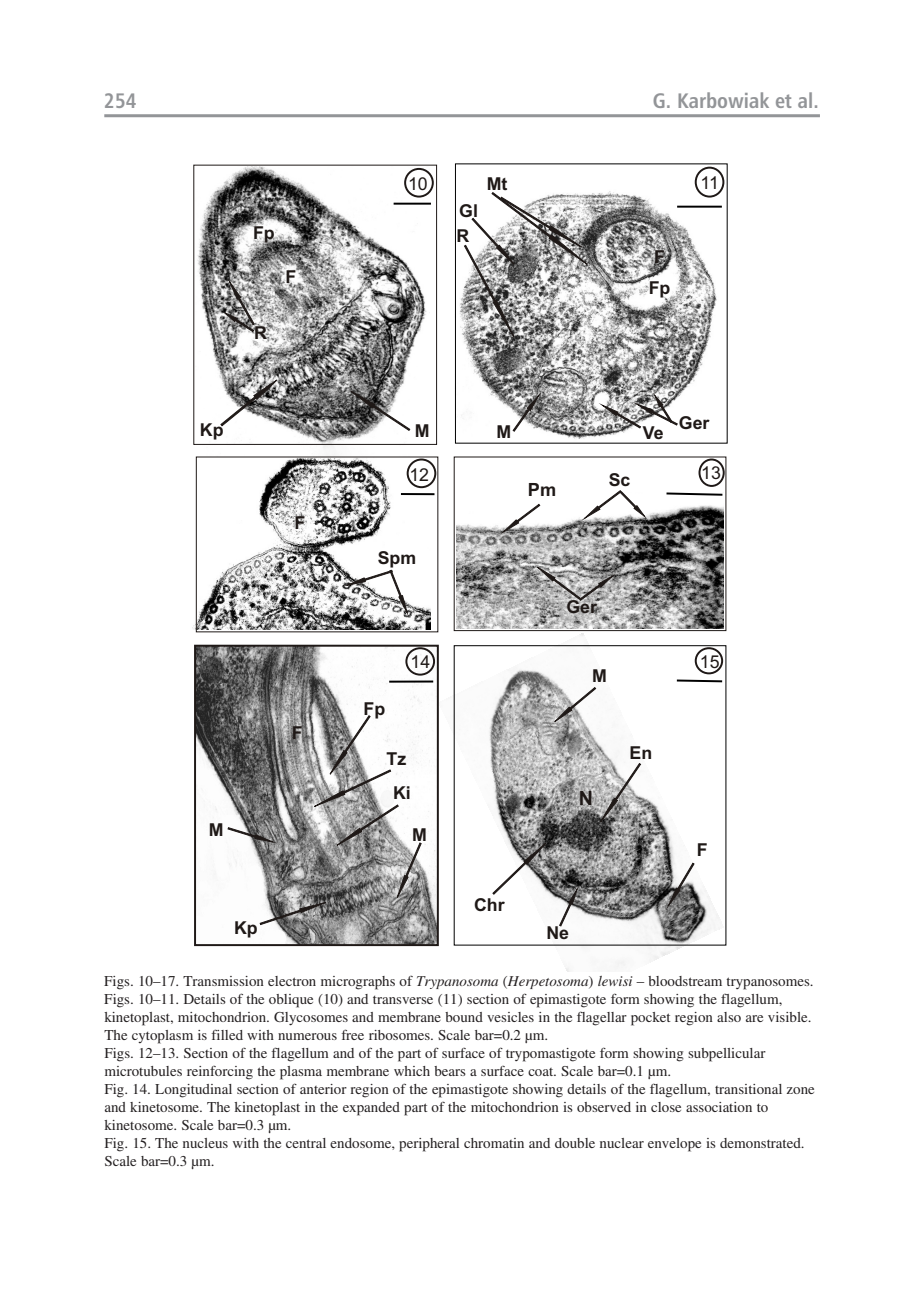
<style>
.page{position:relative;width:920px;height:1290px;background:#fff}
.page>*{position:absolute;margin:0;border:0;box-sizing:border-box;transform-origin:0 0}
.t1{font:21px "Humnst 777 Cn PL Bold A";color:#939598}
.t2{font:19.65px "Arial Bold+FEJDZK";color:#1f1917}
.t3{font:18.15px "Arial Bold+FEJDZK";color:#1f1917}
.t4{font:17.7px/25.2px "Arial Bold+FEJDZK";color:#1f1917}
.t5{font:17.7px "Arial+SCCFYK";color:#1f1917}
.t6{font:15px/18px "Toronto";color:#231f20}
.s1{font-style:italic}
</style>
<div class="page">
<hr style="left:104px;top:114px;width:716px;height:3px;background:#939598">
<img style="left:195px;top:167px;width:234px;height:290px">
<img style="left:454px;top:180px;width:268px;height:261px">
<img style="left:197px;top:648px;width:239px;height:295px">
<img style="left:192px;top:457px;width:238px;height:172px">
<div style="left:454px;top:457px;width:272px;height:174px;border:1px solid #1f1917"></div>
<div style="left:194px;top:645px;width:245px;height:301px;border:2px solid #1f1917"></div>
<svg style="left:221px;top:380px;width:56px;height:46px"></svg>
<svg style="left:350px;top:391px;width:60px;height:40px"></svg>
<svg style="left:224px;top:281px;width:30px;height:51px"></svg>
<svg style="left:347px;top:570px;width:60px;height:43px"></svg>
<svg style="left:513px;top:395px;width:26px;height:36px"></svg>
<svg style="left:602px;top:395px;width:75px;height:33px"></svg>
<svg style="left:464px;top:192px;width:123px;height:145px"></svg>
<div style="left:405px;top:169px;width:28px;height:28px;background:#fff;border-radius:50%"></div>
<div style="left:404px;top:168px;width:30px;height:30px;border:2px solid #1f1917;border-radius:50%"></div>
<div style="left:696px;top:168px;width:27px;height:29px;background:#fff;border-radius:50%"></div>
<div style="left:695px;top:167px;width:29px;height:31px;border:2px solid #1f1917;border-radius:50%"></div>
<div style="left:408px;top:459px;width:27px;height:28px;background:#fff;border-radius:50%"></div>
<div style="left:407px;top:458px;width:29px;height:30px;border:2px solid #1f1917;border-radius:50%"></div>
<div style="left:698px;top:458px;width:27px;height:29px;border:2px solid #1f1917;border-radius:50%"></div>
<div style="left:405px;top:647px;width:30px;height:29px;border:2px solid #1f1917;border-radius:50%"></div>
<hr style="left:394px;top:203px;width:37px;height:2px;background:#000">
<img style="left:457px;top:503px;width:266px;height:125px">
<svg style="left:503px;top:504px;width:37px;height:29px"></svg>
<svg style="left:584px;top:490px;width:61px;height:29px"></svg>
<img style="left:453px;top:633px;width:271px;height:338px">
<svg style="left:554px;top:687px;width:42px;height:35px"></svg>
<svg style="left:493px;top:843px;width:53px;height:51px"></svg>
<svg style="left:559px;top:889px;width:18px;height:37px"></svg>
<svg style="left:600px;top:763px;width:41px;height:59px"></svg>
<svg style="left:537px;top:567px;width:76px;height:34px"></svg>
<svg style="left:228px;top:715px;width:193px;height:210px"></svg>
<hr style="left:677px;top:206px;width:45px;height:2px;background:#000">
<svg style="left:666px;top:492px;width:57px;height:4px"></svg>
<hr style="left:401px;top:493px;width:33px;height:2px;background:#000">
<hr style="left:389px;top:680px;width:44px;height:3px;background:#000">
<svg style="left:675px;top:678px;width:49px;height:5px"></svg>
<svg style="left:668px;top:863px;width:26px;height:43px"></svg>
<h1 class="t1" style="left:104px;top:88px;width:34px">254</h1>
<h1 class="t1" style="left:653px;top:88px;width:167px">G. Karbowiak et al.</h1>
<p class="t4" style="left:253px;top:222px;width:23px">Fp</p>
<p class="t4" style="left:286px;top:266px;width:12px">F</p>
<p class="t4" style="left:254px;top:321px;width:14px">R</p>
<p class="t5" style="left:408px;top:173px;width:21px">10</p>
<p class="t4" style="left:487px;top:173px;width:22px">Mt</p>
<p class="t5" style="left:701px;top:172px;width:20px">11</p>
<p class="t4" style="left:457px;top:199px;width:23px">Gl<br>R</p>
<p class="t4" style="left:654px;top:246px;width:12px">F</p>
<p class="t4" style="left:649px;top:277px;width:23px">Fp</p>
<p class="t4" style="left:200px;top:419px;width:25px">Kp</p>
<p class="t4" style="left:415px;top:420px;width:16px">M</p>
<p class="t4" style="left:496px;top:421px;width:16px">M</p>
<p class="t4" style="left:643px;top:422px;width:22px">Ve</p>
<p class="t4" style="left:679px;top:411px;width:32px">Ger</p>
<p class="t4" style="left:294px;top:511px;width:12px">F</p>
<p class="t4" style="left:209px;top:818px;width:16px">M</p>
<p class="t4" style="left:234px;top:916px;width:25px">Kp</p>
<p class="t4" style="left:292px;top:721px;width:12px">F</p>
<p class="t5" style="left:409px;top:464px;width:21px">12</p>
<p class="t5" style="left:701px;top:463px;width:21px">13</p>
<p class="t3" style="left:528px;top:483px;width:30px">Pm</p>
<p class="t4" style="left:609px;top:469px;width:23px">Sc</p>
<p class="t4" style="left:378px;top:546px;width:40px">Spm</p>
<p class="t4" style="left:364px;top:698px;width:23px">Fp</p>
<p class="t5" style="left:411px;top:651px;width:21px">14</p>
<p class="t4" style="left:387px;top:748px;width:21px">Tz</p>
<p class="t4" style="left:393px;top:782px;width:19px">Ki</p>
<p class="t4" style="left:412px;top:823px;width:16px">M</p>
<p class="t4" style="left:474px;top:894px;width:32px">Chr</p>
<p class="t4" style="left:566px;top:596px;width:32px">Ger</p>
<p class="t4" style="left:592px;top:665px;width:16px">M</p>
<h2 class="t2" style="left:579px;top:791px;width:16px">N</h2>
<p class="t4" style="left:630px;top:742px;width:24px">En</p>
<p class="t4" style="left:546px;top:921px;width:24px">Ne</p>
<p class="t5" style="left:700px;top:651px;width:21px">15</p>
<p class="t4" style="left:697px;top:839px;width:12px">F</p>
<p class="t6" style="left:104px;top:972px;width:712px">Figs. 10–17. Transmission electron micrographs of <span class="s1">Trypanosoma</span> (<span class="s1">Herpetosoma</span>) <span class="s1">lewisi</span> – bloodstream trypanosomes.<br>Figs. 10–11. Details of the oblique (10) and transverse (11) section of epimastigote form showing the flagellum, kinetoplast, mitochondrion. Glycosomes and membrane bound vesicles in the flagellar pocket region also are visible.<br>The cytoplasm is filled with numerous free ribosomes. Scale bar=0.2 µm.<br>Figs. 12–13. Section of the flagellum and of the part of surface of trypomastigote form showing subpellicular microtubules reinforcing the plasma membrane which bears a surface coat. Scale bar=0.1 µm.<br>Fig. 14. Longitudinal section of anterior region of the epimastigote showing details of the flagellum, transitional zone and kinetosome. The kinetoplast in the expanded part of the mitochondrion is observed in close association to kinetosome. Scale bar=0.3 µm.<br>Fig. 15. The nucleus with the central endosome, peripheral chromatin and double nuclear envelope is demonstrated.<br>Scale bar=0.3 µm.</p>
</div>
